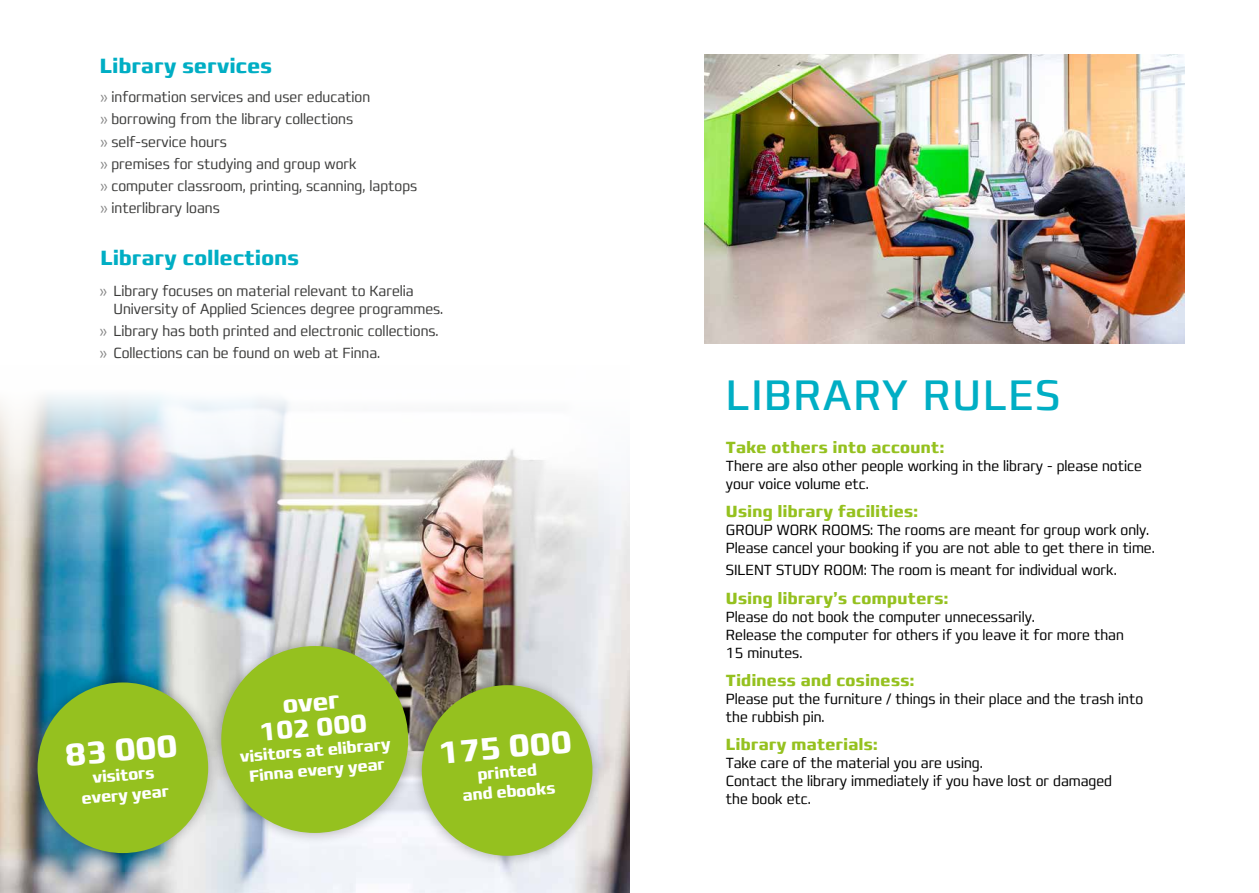
<style>
.page{position:relative;width:1259px;height:893px;background:#fff}
.page>*{position:absolute;margin:0;border:0;box-sizing:border-box;transform-origin:0 0}
.t1{font:condensed 43.5px "Francker CYR";letter-spacing:.04em;color:#00aec4}
.t2{font:700 condensed 31.5px "Francker CYR";color:#fff}
.t3{font:700 condensed 25.5px/25.5px "Francker CYR";color:#fff;text-align:center}
.t4{font:700 condensed 21px "Francker CYR";letter-spacing:.02em;color:#00aec4}
.t5{font:700 condensed 16.5px "Francker CYR";letter-spacing:.025em;color:#95c11f}
.t6{font:700 condensed 16.5px/19.8px "Francker CYR";color:#fff;text-align:center}
.t7{font:300 condensed 15px/18px "Francker CYR";color:#000}
.t8{font:300 condensed 15px/22.2px "Francker CYR";color:#3c3c3b}
.s1{color:#878787}
</style>
<div class="page">
<img style="left:0;top:395px;width:629px;height:498px">
<div style="left:410px;top:673px;width:194px;height:194px;background:#000;opacity:.3"></div>
<div style="left:422px;top:685px;width:170px;height:171px;background:#95c11f;border-radius:50%"></div>
<div style="left:209px;top:634px;width:211px;height:211px;background:#000;opacity:.3"></div>
<div style="left:221px;top:646px;width:187px;height:187px;background:#95c11f;border-radius:50%"></div>
<div style="left:26px;top:671px;width:194px;height:194px;background:#000;opacity:.3"></div>
<div style="left:38px;top:682px;width:170px;height:171px;background:#95c11f;border-radius:50%"></div>
<img style="left:704px;top:54px;width:480px;height:290px">
<h3 class="t4" style="left:100px;top:53px;width:173px">Library services</h3>
<p class="t8" style="left:100px;top:86px;width:318px"><span class="s1">»</span> information services and user education<br><span class="s1">»</span> borrowing from the library collections<br><span class="s1">»</span> self-service hours<br><span class="s1">»</span> premises for studying and group work<br><span class="s1">»</span> computer classroom, printing, scanning, laptops <span class="s1">»</span> interlibrary loans</p>
<h3 class="t4" style="left:100px;top:244px;width:200px">Library collections</h3>
<p class="t8" style="left:113px;top:282px;width:331px;line-height:18px;text-indent:-14px"><span class="s1">»</span> Library focuses on material relevant to Karelia<br>University of Applied Sciences degree programmes.</p>
<p class="t8" style="left:100px;top:320px;width:340px"><span class="s1">»</span> Library has both printed and electronic collections. <span class="s1">»</span> Collections can be found on web at Finna.</p>
<h2 class="t2" style="left:64px;top:736px;width:114px;rotate:-5deg">83 000</h2>
<p class="t6" style="left:79px;top:769px;width:89px;rotate:-5deg">visitors every year</p>
<h3 class="t3" style="left:256px;top:695px;width:110px;rotate:-5deg">over<br>102 000</h3>
<p class="t6" style="left:239px;top:747px;width:152px;rotate:-5deg">visitors at elibrary<br>Finna every year</p>
<h2 class="t2" style="left:437px;top:733px;width:135px;rotate:-5deg">175 000</h2>
<p class="t6" style="left:460px;top:766px;width:94px;rotate:-5deg">printed and ebooks</p>
<h1 class="t1" style="left:726px;top:368px;width:336px">LIBRARY RULES</h1>
<p class="t5" style="left:726px;top:437px;width:220px">Take others into account:</p>
<p class="t7" style="left:726px;top:457px;width:417px">There are also other people working in the library - please notice your voice volume etc.</p>
<p class="t5" style="left:726px;top:501px;width:194px">Using library facilities:</p>
<p class="t7" style="left:726px;top:521px;width:430px">GROUP WORK ROOMS: The rooms are meant for group work only.<br>Please cancel your booking if you are not able to get there in time.</p>
<p class="t7" style="left:726px;top:561px;width:392px">SILENT STUDY ROOM: The room is meant for individual work.</p>
<p class="t5" style="left:726px;top:588px;width:224px">Using library’s computers:</p>
<p class="t7" style="left:726px;top:608px;width:399px">Please do not book the computer unnecessarily.<br>Release the computer for others if you leave it for more than<br>15 minutes.</p>
<p class="t5" style="left:726px;top:670px;width:190px">Tidiness and cosiness:</p>
<p class="t7" style="left:726px;top:690px;width:419px">Please put the furniture / things in their place and the trash into the rubbish pin.</p>
<p class="t5" style="left:726px;top:734px;width:153px">Library materials:</p>
<p class="t7" style="left:726px;top:754px;width:388px">Take care of the material you are using.<br>Contact the library immediately if you have lost or damaged the book etc.</p>
</div>
